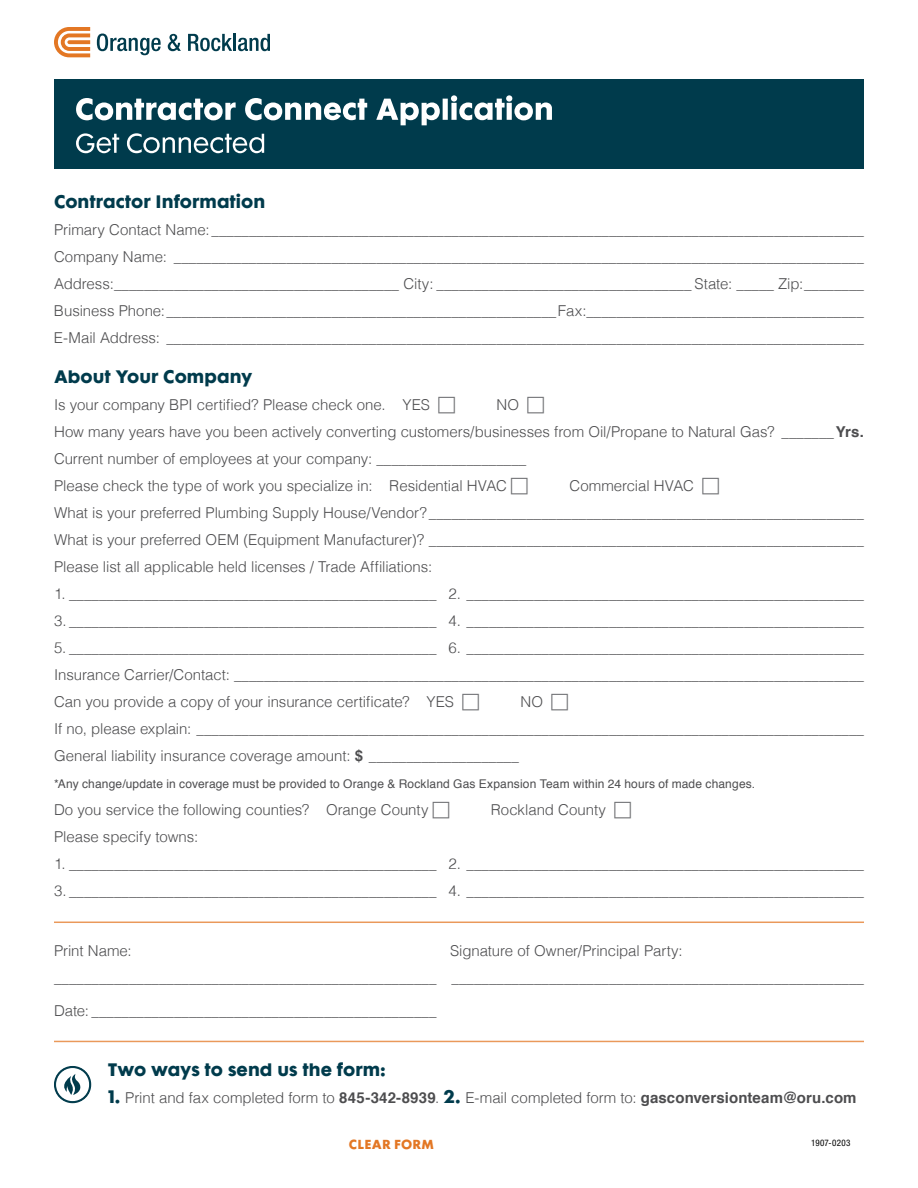
<style>
.page{position:relative;width:918px;height:1188px;background:#fff}
.page>*{position:absolute;margin:0;border:0;box-sizing:border-box;transform-origin:0 0}
.t1{font:700 16.5px "Futura Maxi Std";letter-spacing:.005em;color:#003b4c}
.t2{font:300 15px/27px "Helvetica";letter-spacing:-.005em;color:#4d4d4f}
.t3{font:12px "Helvetica";letter-spacing:.01em;color:#4d4d4f}
.t4{font:700 12px "Futura Maxi Std";letter-spacing:.015em;color:#e37724}
.t5{font:condensed 9px "Helvetica Neue LT Std";letter-spacing:.03em;color:#000}
.s1{font-weight:700}
.s2{font-family:"Futura Maxi Std";font-weight:700;font-size:16.5px;color:#003b4c}
</style>
<div class="page">
<hr style="left:54px;top:922px;width:810px;height:1px;background:#e37724">
<hr style="left:54px;top:1041px;width:810px;height:1px;background:#e37724">
<svg style="left:97px;top:34px;width:64px;height:21px"></svg>
<svg style="left:168px;top:34px;width:13px;height:17px"></svg>
<svg style="left:188px;top:34px;width:44px;height:17px"></svg>
<hr style="left:233px;top:34px;width:3px;height:17px;background:#003b4c">
<svg style="left:238px;top:34px;width:32px;height:17px"></svg>
<svg style="left:54px;top:27px;width:36px;height:30px"></svg>
<svg style="left:54px;top:1066px;width:38px;height:38px"></svg>
<div style="left:54px;top:80px;width:810px;height:89px;background:#003b4c"></div>
<svg style="left:76px;top:133px;width:188px;height:20px"></svg>
<svg style="left:76px;top:95px;width:476px;height:30px"></svg>
<p class="t1" style="left:54px;top:189px;width:213px">Contractor Information</p>
<p class="t2" style="left:54px;top:215px;width:812px;text-align:justify">Primary Contact Name: _______________________________________________________________________________________ Company Name: ____________________________________________________________________________________________ Address:______________________________________ City: __________________________________ State: _____ Zip:________ Business Phone:____________________________________________________Fax:_____________________________________ E-Mail Address: _____________________________________________________________________________________________</p>
<p class="t1" style="left:54px;top:365px;width:200px">About Your Company</p>
<p class="t2" style="left:54px;top:390px;width:378px">Is your company BPI certified? Please check one. YES</p>
<p class="t2" style="left:54px;top:390px;width:811px;text-indent:443px">NO<br>How many years have you been actively converting customers/businesses from Oil/Propane to Natural Gas? _______<span class="s1">Yrs.<br></span>Current number of employees at your company: ____________________<br>Please check the type of work you specialize in: Residential HVAC</p>
<p class="t2" style="left:54px;top:471px;width:811px;text-indent:515px">Commercial HVAC<br>What is your preferred Plumbing Supply House/Vendor? __________________________________________________________ What is your preferred OEM (Equipment Manufacturer)? __________________________________________________________ Please list all applicable held licenses / Trade Affiliations:</p>
<p class="t2" style="left:54px;top:579px;width:811px">1. _________________________________________________ 2. _____________________________________________________</p>
<p class="t2" style="left:54px;top:606px;width:811px">3. _________________________________________________ 4. _____________________________________________________</p>
<p class="t2" style="left:54px;top:633px;width:812px;text-align:justify">5. _________________________________________________ 6. _____________________________________________________ Insurance Carrier/Contact: ____________________________________________________________________________________ Can you provide a copy of your insurance certificate? YES</p>
<p class="t2" style="left:54px;top:687px;width:811px;text-indent:467px">NO<br>If no, please explain: _________________________________________________________________________________________<br>General liability insurance coverage amount: <span class="s1">$</span> ____________________</p>
<p class="t3" style="left:54px;top:775px;width:703px">*Any change/update in coverage must be provided to Orange &amp; Rockland Gas Expansion Team within 24 hours of made changes.</p>
<p class="t2" style="left:54px;top:795px;width:376px">Do you service the following counties? Orange County</p>
<p class="t2" style="left:491px;top:795px;width:117px">Rockland County</p>
<p class="t2" style="left:54px;top:822px;width:146px">Please specify towns:</p>
<p class="t2" style="left:54px;top:849px;width:811px">1. _________________________________________________ 2. _____________________________________________________</p>
<p class="t2" style="left:54px;top:876px;width:811px">3. _________________________________________________ 4. _____________________________________________________</p>
<p class="t2" style="left:54px;top:936px;width:811px;text-indent:396px">Signature of Owner/Principal Party: ___________________________________________________ _______________________________________________________</p>
<p class="t2" style="left:54px;top:996px;width:384px">Date: ______________________________________________</p>
<p class="t2" style="left:54px;top:936px;width:79px">Print Name:</p>
<p class="t1" style="left:108px;top:1057px;width:279px">Two ways to send us the form:</p>
<p class="t2" style="left:108px;top:1083px;width:750px"><span class="s2">1.</span> Print and fax completed form to <span class="s1">845-342-8939</span>. <span class="s2">2.</span> E-mail completed form to: <span class="s1">gasconversionteam@oru.com</span></p>
<p class="t4" style="left:349px;top:1136px;width:86px">CLEAR FORM</p>
<p class="t5" style="left:811px;top:1137px;width:41px">1907-0203</p>
</div>
